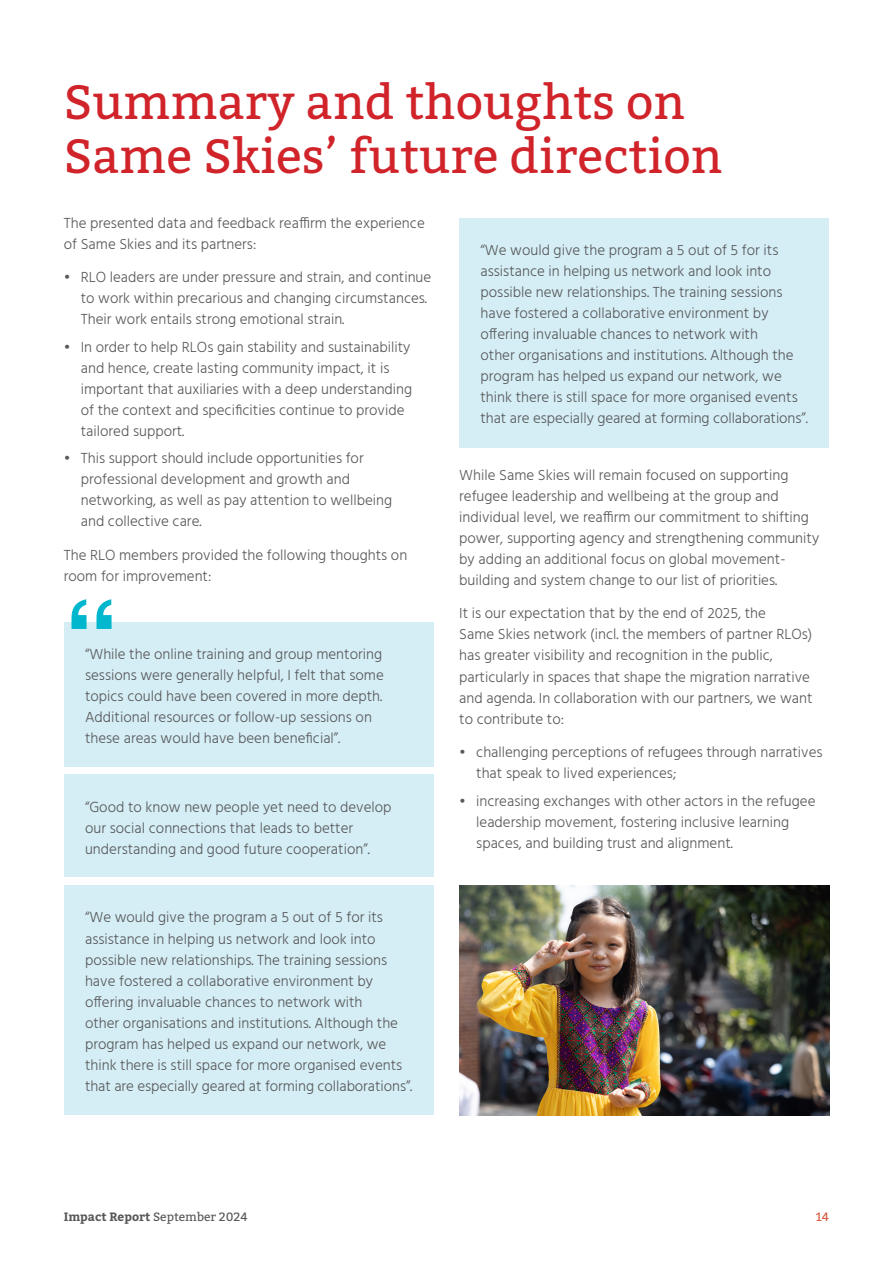
<style>
.page{position:relative;width:893px;height:1263px;background:#fff}
.page>*{position:absolute;margin:0;border:0;box-sizing:border-box;transform-origin:0 0}
.Body{font:700 108px "Helvetica";color:#00b7ce}
.Main_heading{font:48px/54px "Bitter";color:#d1232a}
.Body-2{font:300 15px/21px "Hind";color:#57585a}
.t1{font:12px "Bitter";color:#57585a}
.t2{font:12px "Bitter";color:#d95842}
.s1{font-weight:700}
</style>
<div class="page">
<div style="left:64px;top:622px;width:370px;height:144px;background:#d5eef5"></div>
<div style="left:64px;top:775px;width:370px;height:102px;background:#d5eef5"></div>
<div style="left:64px;top:885px;width:370px;height:230px;background:#d5eef5"></div>
<div style="left:459px;top:218px;width:370px;height:229px;background:#d5eef5"></div>
<img style="left:459px;top:885px;width:370px;height:230px">
<p class="Main_heading" style="left:64px;top:75px;width:660px">Summary and thoughts on<br>Same Skies’ future direction</p>
<p class="Body-2" style="left:64px;top:213px;width:362px">The presented data and feedback reaffirm the experience of Same Skies and its partners:</p>
<p class="Body-2" style="left:81px;top:268px;width:352px;text-indent:-17px">• RLO leaders are under pressure and strain, and continue to work within precarious and changing circumstances.<br>Their work entails strong emotional strain.</p>
<p class="Body-2" style="left:81px;top:337px;width:333px;text-indent:-17px">• In order to help RLOs gain stability and sustainability and hence, create lasting community impact, it is important that auxiliaries with a deep understanding of the context and specificities continue to provide tailored support.</p>
<p class="Body-2" style="left:81px;top:448px;width:313px;text-indent:-17px">• This support should include opportunities for professional development and growth and networking, as well as pay attention to wellbeing and collective care.</p>
<p class="Body-2" style="left:64px;top:545px;width:345px">The RLO members provided the following thoughts on room for improvement:</p>
<p class="Body" style="left:64px;top:574px;width:56px">“</p>
<p class="Body-2" style="left:85px;top:644px;width:300px">“While the online training and group mentoring sessions were generally helpful, I felt that some topics could have been covered in more depth.<br>Additional resources or follow-up sessions on these areas would have been beneficial”.</p>
<p class="Body-2" style="left:85px;top:797px;width:308px">“Good to know new people yet need to develop our social connections that leads to better understanding and good future cooperation”.</p>
<p class="Body-2" style="left:85px;top:908px;width:329px">“We would give the program a 5 out of 5 for its assistance in helping us network and look into possible new relationships. The training sessions have fostered a collaborative environment by offering invaluable chances to network with<br>other organisations and institutions. Although the program has helped us expand our network, we think there is still space for more organised events that are especially geared at forming collaborations”.</p>
<p class="Body-2" style="left:480px;top:240px;width:329px">“We would give the program a 5 out of 5 for its assistance in helping us network and look into possible new relationships. The training sessions have fostered a collaborative environment by offering invaluable chances to network with<br>other organisations and institutions. Although the program has helped us expand our network, we think there is still space for more organised events that are especially geared at forming collaborations”.</p>
<p class="Body-2" style="left:459px;top:465px;width:361px">While Same Skies will remain focused on supporting refugee leadership and wellbeing at the group and individual level, we reaffirm our commitment to shifting power, supporting agency and strengthening community by adding an additional focus on global movement&shy;building and system change to our list of priorities.</p>
<p class="Body-2" style="left:459px;top:604px;width:355px">It is our expectation that by the end of 2025, the<br>Same Skies network (incl. the members of partner RLOs) has greater visibility and recognition in the public, particularly in spaces that shape the migration narrative and agenda. In collaboration with our partners, we want to contribute to:</p>
<p class="Body-2" style="left:476px;top:742px;width:348px;text-indent:-17px">• challenging perceptions of refugees through narratives that speak to lived experiences;</p>
<p class="Body-2" style="left:476px;top:791px;width:341px;text-indent:-17px">• increasing exchanges with other actors in the refugee leadership movement, fostering inclusive learning spaces, and building trust and alignment.</p>
<p class="t1" style="left:64px;top:1209px;width:185px"><span class="s1">Impact Report</span> September 2024</p>
<p class="t2" style="left:816px;top:1209px;width:15px">14</p>
</div>
